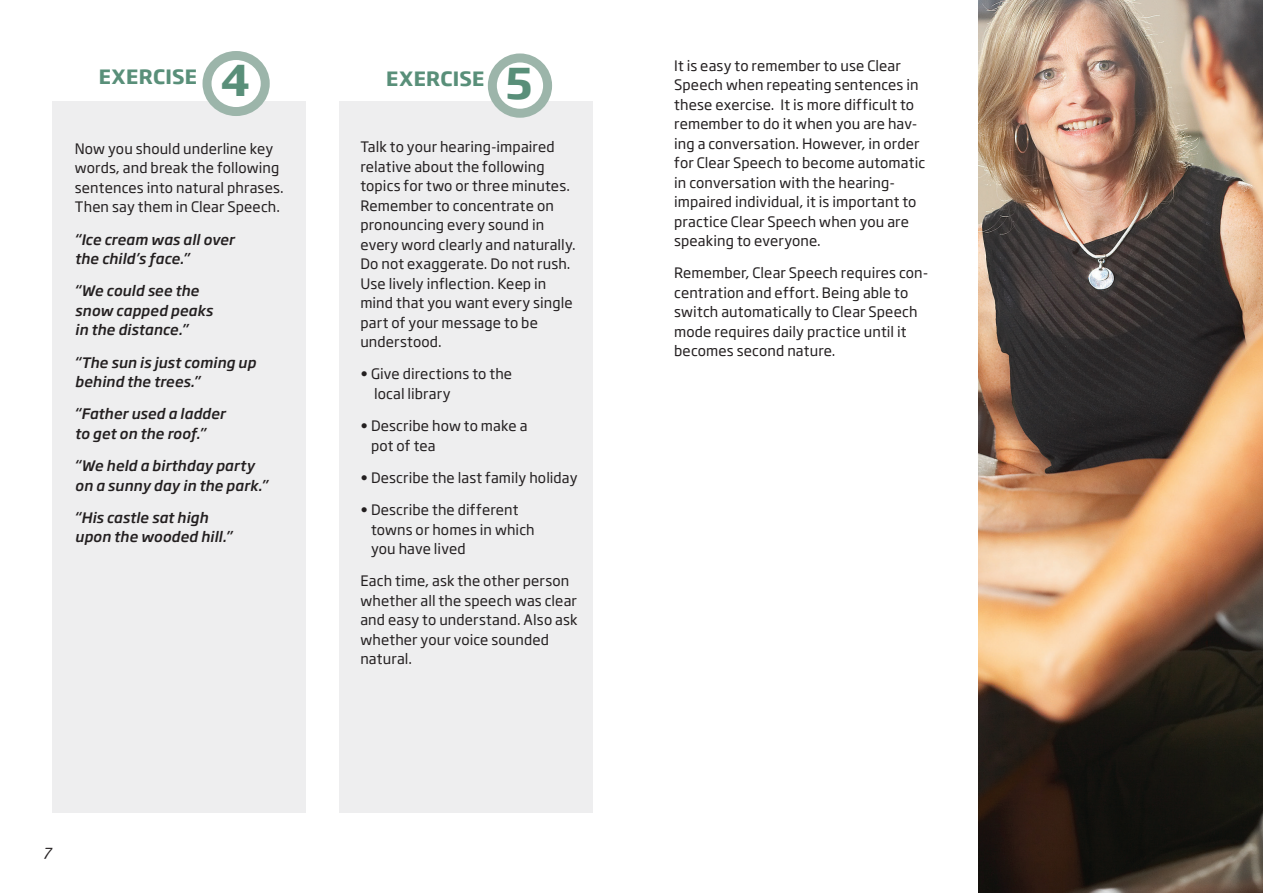
<style>
.page{position:relative;width:1263px;height:893px;background:#fff}
.page>*{position:absolute;margin:0;border:0;box-sizing:border-box;transform-origin:0 0}
.text{font:700 42px "Soho Gothic Pro";color:#598f79}
.text-2{font:700 19.5px "Soho Gothic Pro";letter-spacing:.015em;color:#598f79}
.t1{font:italic 16.5px "Meta Pro";color:#231f20}
.text-3{font:14.25px/19.5px "Soho Gothic Pro";letter-spacing:.01em;color:#231f20}
.text-4{font:italic 500 14.25px/19.5px "Soho Gothic Pro";letter-spacing:.005em;color:#231f20}
</style>
<div class="page">
<div style="left:53px;top:102px;width:253px;height:711px;background:#eeeeef"></div>
<div style="left:339px;top:102px;width:253px;height:711px;background:#eeeeef"></div>
<svg style="left:207px;top:56px;width:58px;height:56px"></svg>
<div style="left:202px;top:51px;width:68px;height:65px;border:9px solid #9cb5aa;border-radius:50%"></div>
<svg style="left:492px;top:58px;width:56px;height:55px"></svg>
<div style="left:488px;top:53px;width:64px;height:65px;border:9px solid #9cb5aa;border-radius:50%"></div>
<img style="left:978px;top:0;width:285px;height:893px">
<p class="text" style="left:221px;top:47px;width:31px">4</p>
<p class="text" style="left:506px;top:50px;width:28px">5</p>
<p class="text-2" style="left:99px;top:62px;width:100px">EXERCISE</p>
<p class="text-2" style="left:386px;top:63px;width:100px">EXERCISE</p>
<p class="text-3" style="left:75px;top:138px;width:210px">Now you should underline key words, and break the following sentences into natural phrases.<br>Then say them in Clear Speech.</p>
<p class="text-4" style="left:75px;top:229px;width:161px">“Ice cream was all over the child’s face.”</p>
<p class="text-4" style="left:75px;top:280px;width:139px">“We could see the snow capped peaks in the distance.”</p>
<p class="text-4" style="left:75px;top:352px;width:183px">“The sun is just coming up behind the trees.”</p>
<p class="text-4" style="left:75px;top:403px;width:152px">“Father used a ladder to get on the roof.”</p>
<p class="text-4" style="left:75px;top:455px;width:194px">“We held a birthday party on a sunny day in the park.”</p>
<p class="text-4" style="left:75px;top:507px;width:159px">“His castle sat high upon the wooded hill.”</p>
<p class="text-3" style="left:360px;top:136px;width:217px">Talk to your hearing-impaired relative about the following topics for two or three minutes.<br>Remember to concentrate on pronouncing every sound in every word clearly and naturally.<br>Do not exaggerate. Do not rush.<br>Use lively inflection. Keep in mind that you want every single part of your message to be understood.</p>
<p class="text-3" style="left:374px;top:364px;width:140px;text-indent:-14px">• Give directions to the local library</p>
<p class="text-3" style="left:371px;top:415px;width:158px;text-indent:-11px">• Describe how to make a pot of tea</p>
<p class="text-3" style="left:360px;top:467px;width:219px">• Describe the last family holiday</p>
<p class="text-3" style="left:371px;top:499px;width:165px;text-indent:-11px">• Describe the different towns or homes in which you have lived</p>
<p class="text-3" style="left:360px;top:571px;width:219px">Each time, ask the other person whether all the speech was clear and easy to understand. Also ask whether your voice sounded natural.</p>
<p class="t1" style="left:44px;top:840px;width:10px">7</p>
<p class="text-3" style="left:674px;top:55px;width:253px">It is easy to remember to use Clear Speech when repeating sentences in these exercise. It is more difficult to remember to do it when you are hav&shy;ing a conversation. However, in order for Clear Speech to become automatic in conversation with the hearing&shy;impaired individual, it is important to practice Clear Speech when you are speaking to everyone.</p>
<p class="text-3" style="left:674px;top:263px;width:256px">Remember, Clear Speech requires con&shy;centration and effort. Being able to switch automatically to Clear Speech mode requires daily practice until it becomes second nature.</p>
</div>
